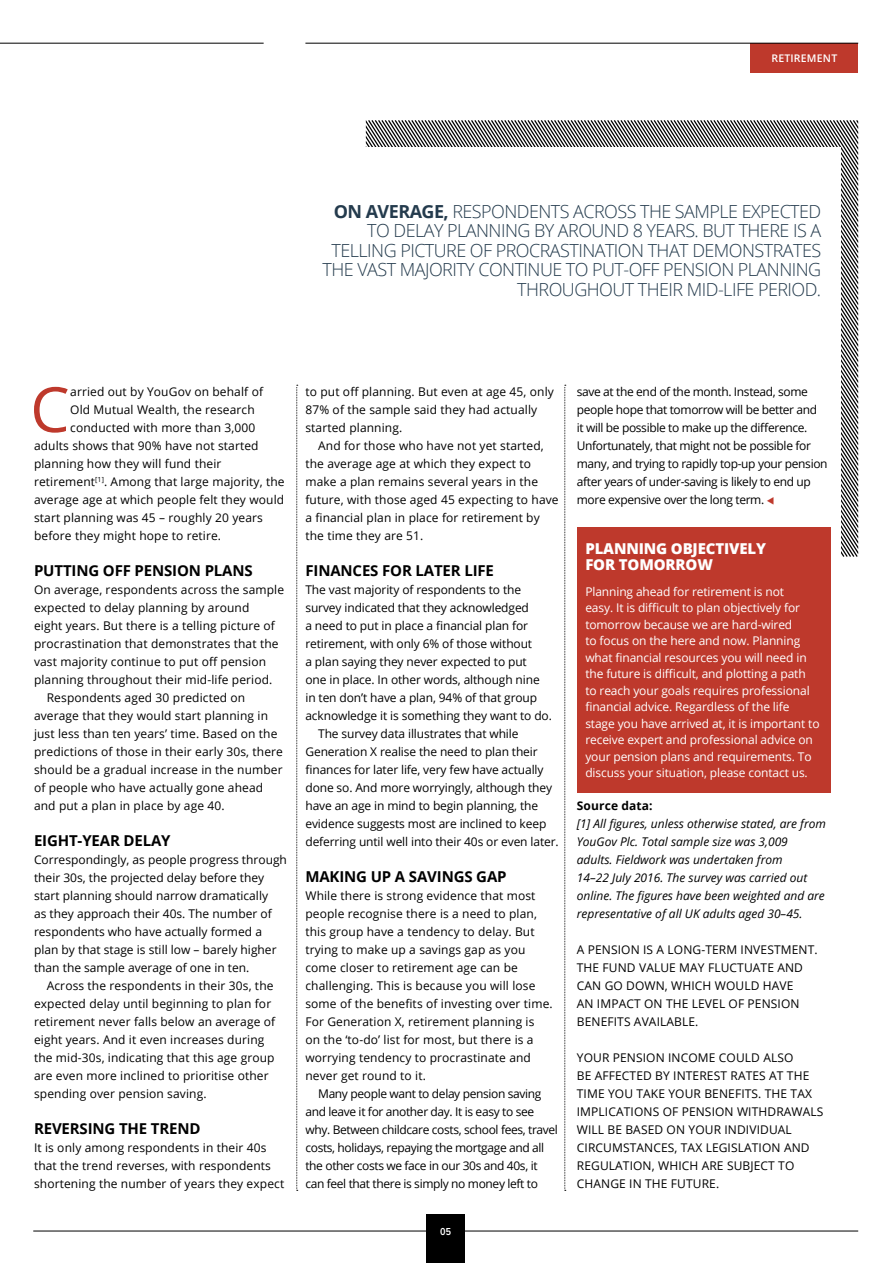
<style>
.page{position:relative;width:893px;height:1263px;background:#fff}
.page>*{position:absolute;margin:0;border:0;box-sizing:border-box;transform-origin:0 0}
.t1{font:62.4px "Open Sans";color:#be392c}
.t2{font:300 18px/19.5px "Open Sans";letter-spacing:-.03em;color:#243b4d;text-align:right}
.t3{font:700 15px "Open Sans";letter-spacing:-.01em;color:#000}
.t4{font:800 15px/16.5px "Open Sans";letter-spacing:-.01em;color:#fff}
.t5{font:12px/18px "Open Sans";letter-spacing:.01em;color:#000}
.t6{font:12px "Open Sans";letter-spacing:-.01em;color:#000}
.t7{font:12px/18px "Open Sans";letter-spacing:-.03em;color:#000}
.t8{font:12px/16.5px "Open Sans";letter-spacing:-.01em;color:#fff}
.t9{font:italic 12px/18px "Open Sans";color:#000}
.t10{font:700 12px "Open Sans";letter-spacing:.01em;color:#000}
.t11{font:600 10.5px "Open Sans";letter-spacing:.02em;color:#fff}
.t12{font:600 10.5px "Proxima Nova Cond";color:#fff}
.s1{font-weight:700}
.s2{color:#be392c}
</style>
<div class="page">
<svg style="left:731px;top:120px;width:127px;height:305px"></svg>
<svg style="left:451px;top:120px;width:280px;height:27px"></svg>
<div style="left:289px;top:147px;width:552px;height:1116px;background:#fff"></div>
<div style="left:750px;top:43px;width:108px;height:29px;background:#be392c"></div>
<hr style="left:0;top:43px;width:264px;height:1px;background:#000">
<hr style="left:33px;top:1230px;width:825px;height:1px;background:#000">
<hr style="left:305px;top:43px;width:553px;height:1px;background:#000">
<div style="left:426px;top:1214px;width:39px;height:49px;background:#000"></div>
<svg style="left:296px;top:385px;width:2px;height:806px;background:#c4c4c4"></svg>
<svg style="left:564px;top:385px;width:2px;height:806px;background:#c4c4c4"></svg>
<div style="left:577px;top:527px;width:253px;height:265px;background:#be392c"></div>
<p class="t11" style="left:771px;top:51px;width:67px">RETIREMENT</p>
<p class="t2" style="left:323px;top:201px;width:500px"><span class="s1">ON AVERAGE,</span> RESPONDENTS ACROSS THE SAMPLE EXPECTED TO DELAY PLANNING BY AROUND 8 YEARS. BUT THERE IS A TELLING PICTURE OF PROCRASTINATION THAT DEMONSTRATES THE VAST MAJORITY CONTINUE TO PUT-OFF PENSION PLANNING THROUGHOUT THEIR MID-LIFE PERIOD.</p>
<h1 class="t1" style="left:30px;top:367px;width:41px">C</h1>
<p class="t5" style="left:70px;top:382px;width:194px">arried out by YouGov on behalf of</p>
<p class="t5" style="left:70px;top:400px;width:186px">Old Mutual Wealth, the research</p>
<p class="t5" style="left:70px;top:418px;width:187px">conducted with more than 3,000</p>
<p class="t5" style="left:34px;top:436px;width:226px">adults shows that 90% have not started</p>
<p class="t5" style="left:34px;top:454px;width:189px">planning how they will fund their</p>
<p class="t5" style="left:34px;top:472px;width:252px">retirement<sup>[1]</sup>. Among that large majority, the</p>
<p class="t5" style="left:34px;top:490px;width:252px">average age at which people felt they would</p>
<p class="t5" style="left:34px;top:508px;width:230px">start planning was 45 – roughly 20 years</p>
<p class="t5" style="left:34px;top:526px;width:189px">before they might hope to retire.</p>
<p class="t3" style="left:34px;top:560px;width:220px">PUTTING OFF PENSION PLANS</p>
<p class="t5" style="left:34px;top:580px;width:252px">On average, respondents across the sample</p>
<p class="t5" style="left:34px;top:598px;width:217px">expected to delay planning by around</p>
<p class="t5" style="left:34px;top:616px;width:243px">eight years. But there is a telling picture of</p>
<p class="t5" style="left:34px;top:634px;width:246px">procrastination that demonstrates that the</p>
<p class="t5" style="left:34px;top:652px;width:234px">vast majority continue to put off pension</p>
<p class="t5" style="left:34px;top:670px;width:240px">planning throughout their mid-life period.</p>
<p class="t5" style="left:47px;top:688px;width:200px">Respondents aged 30 predicted on</p>
<p class="t5" style="left:34px;top:706px;width:236px">average that they would start planning in</p>
<p class="t5" style="left:34px;top:724px;width:245px">just less than ten years’ time. Based on the</p>
<p class="t5" style="left:34px;top:742px;width:250px">predictions of those in their early 30s, there</p>
<p class="t5" style="left:34px;top:760px;width:250px">should be a gradual increase in the number</p>
<p class="t5" style="left:34px;top:778px;width:231px">of people who have actually gone ahead</p>
<p class="t5" style="left:34px;top:796px;width:192px">and put a plan in place by age 40.</p>
<p class="t3" style="left:34px;top:830px;width:138px">EIGHT-YEAR DELAY</p>
<p class="t5" style="left:34px;top:850px;width:254px">Correspondingly, as people progress through their 30s, the projected delay before they start planning should narrow dramatically<br>as they approach their 40s. The number of respondents who have actually formed a plan by that stage is still low – barely higher than the sample average of one in ten.</p>
<p class="t5" style="left:34px;top:976px;width:243px;text-indent:13px">Across the respondents in their 30s, the expected delay until beginning to plan for retirement never falls below an average of eight years. And it even increases during the mid-30s, indicating that this age group are even more inclined to prioritise other spending over pension saving.</p>
<p class="t3" style="left:34px;top:1118px;width:168px">REVERSING THE TREND</p>
<p class="t5" style="left:34px;top:1138px;width:252px">It is only among respondents in their 40s that the trend reverses, with respondents shortening the number of years they expect</p>
<p class="t5" style="left:305px;top:382px;width:250px">to put off planning. But even at age 45, only<br>87% of the sample said they had actually started planning.</p>
<p class="t5" style="left:305px;top:436px;width:255px;text-indent:13px">And for those who have not yet started, the average age at which they expect to make a plan remains several years in the future, with those aged 45 expecting to have a financial plan in place for retirement by the time they are 51.</p>
<p class="t3" style="left:305px;top:560px;width:190px">FINANCES FOR LATER LIFE</p>
<p class="t6" style="left:305px;top:581px;width:217px">The vast majority of respondents to the</p>
<p class="t6" style="left:305px;top:599px;width:225px">survey indicated that they acknowledged</p>
<p class="t6" style="left:305px;top:617px;width:224px">a need to put in place a financial plan for</p>
<p class="t6" style="left:305px;top:635px;width:228px">retirement, with only 6% of those without</p>
<p class="t6" style="left:305px;top:653px;width:223px">a plan saying they never expected to put</p>
<p class="t6" style="left:305px;top:671px;width:236px">one in place. In other words, although nine</p>
<p class="t6" style="left:305px;top:689px;width:233px">in ten don’t have a plan, 94% of that group</p>
<p class="t6" style="left:305px;top:707px;width:248px">acknowledge it is something they want to do.</p>
<p class="t6" style="left:318px;top:725px;width:202px">The survey data illustrates that while</p>
<p class="t6" style="left:305px;top:743px;width:234px">Generation X realise the need to plan their</p>
<p class="t6" style="left:305px;top:761px;width:240px">finances for later life, very few have actually</p>
<p class="t6" style="left:305px;top:779px;width:248px">done so. And more worryingly, although they</p>
<p class="t6" style="left:305px;top:797px;width:234px">have an age in mind to begin planning, the</p>
<p class="t6" style="left:305px;top:815px;width:242px">evidence suggests most are inclined to keep</p>
<p class="t6" style="left:305px;top:833px;width:255px">deferring until well into their 40s or even later.</p>
<p class="t3" style="left:305px;top:866px;width:203px">MAKING UP A SAVINGS GAP</p>
<p class="t5" style="left:305px;top:886px;width:249px">While there is strong evidence that most people recognise there is a need to plan, this group have a tendency to delay. But trying to make up a savings gap as you come closer to retirement age can be challenging. This is because you will lose some of the benefits of investing over time.<br>For Generation X, retirement planning is<br>on the ‘to-do’ list for most, but there is a worrying tendency to procrastinate and never get round to it.</p>
<p class="t7" style="left:305px;top:1084px;width:254px;text-indent:13px">Many people want to delay pension saving and leave it for another day. It is easy to see why. Between childcare costs, school fees, travel costs, holidays, repaying the mortgage and all the other costs we face in our 30s and 40s, it can feel that there is simply no money left to</p>
<p class="t12" style="left:440px;top:1225px;width:12px">05</p>
<p class="t7" style="left:577px;top:382px;width:252px">save at the end of the month. Instead, some people hope that tomorrow will be better and<br>it will be possible to make up the difference.<br>Unfortunately, that might not be possible for many, and trying to rapidly top-up your pension after years of under-saving is likely to end up more expensive over the long term. <span class="s2">▼</span></p>
<p class="t4" style="left:585px;top:539px;width:182px">PLANNING OBJECTIVELY<br>FOR TOMORROW</p>
<p class="t8" style="left:585px;top:583px;width:236px">Planning ahead for retirement is not<br>easy. It is difficult to plan objectively for tomorrow because we are hard-wired<br>to focus on the here and now. Planning what financial resources you will need in the future is difficult, and plotting a path to reach your goals requires professional financial advice. Regardless of the life stage you have arrived at, it is important to receive expert and professional advice on your pension plans and requirements. To discuss your situation, please contact us.</p>
<p class="t10" style="left:577px;top:797px;width:77px">Source data:</p>
<p class="t9" style="left:577px;top:814px;width:251px">[1] All figures, unless otherwise stated, are from YouGov Plc. Total sample size was 3,009 adults. Fieldwork was undertaken from<br>14–22 July 2016. The survey was carried out online. The figures have been weighted and are representative of all UK adults aged 30–45.</p>
<p class="t5" style="left:577px;top:940px;width:242px">A PENSION IS A LONG-TERM INVESTMENT.<br>THE FUND VALUE MAY FLUCTUATE AND<br>CAN GO DOWN, WHICH WOULD HAVE<br>AN IMPACT ON THE LEVEL OF PENSION<br>BENEFITS AVAILABLE.</p>
<p class="t5" style="left:577px;top:1048px;width:248px">YOUR PENSION INCOME COULD ALSO<br>BE AFFECTED BY INTEREST RATES AT THE<br>TIME YOU TAKE YOUR BENEFITS. THE TAX<br>IMPLICATIONS OF PENSION WITHDRAWALS<br>WILL BE BASED ON YOUR INDIVIDUAL<br>CIRCUMSTANCES, TAX LEGISLATION AND<br>REGULATION, WHICH ARE SUBJECT TO<br>CHANGE IN THE FUTURE.</p>
</div>
